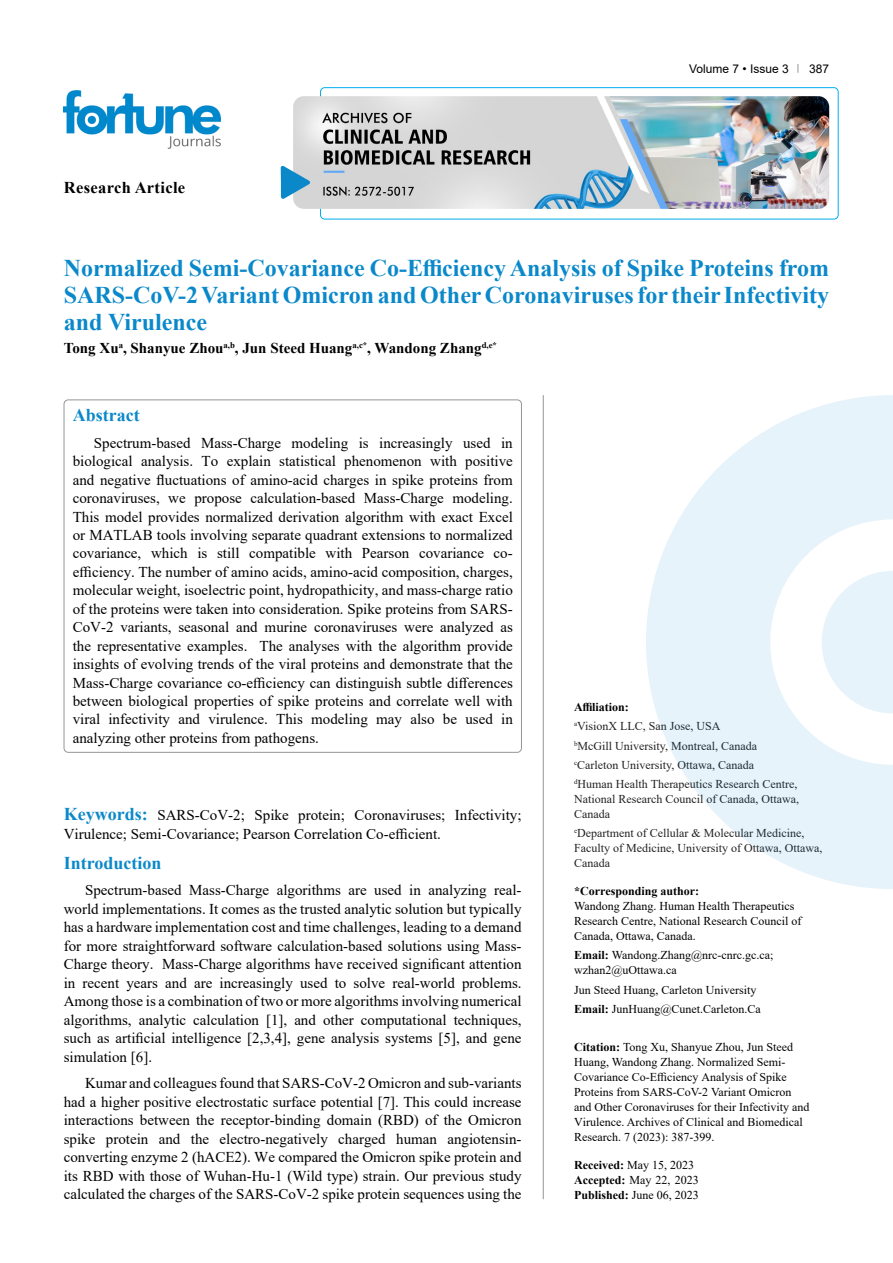
<style>
.page{position:relative;width:893px;height:1263px;background:#fff}
.page>*{position:absolute;margin:0;border:0;box-sizing:border-box;transform-origin:0 0}
.t1{font:700 24px/27px "Times New Roman";color:#0a88ca;text-align:justify}
.t2{font:700 18px "Times New Roman";color:#0a88ca}
.t3{font:700 16.5px "Times New Roman";letter-spacing:.02em;color:#000}
.t4{font:15px/18.5px "Times New Roman";color:#000;text-align:justify}
.t5{font:700 15px "Times New Roman";color:#000}
.t6{font:12px/15px "Times New Roman";color:#000}
.t7{font:12px/19.2px "Times New Roman";color:#222}
.t8{font:700 12px/15px "Times New Roman";color:#000}
.t9{font:12px "Arial";color:#000}
.t10{font:12px "Arial";color:#000}
.s1{font-weight:700;font-size:18px;color:#0a88ca}
.s2{font-weight:700;color:#000}
.s3{font-weight:700}
.s4{font-style:inherit}
.s5{font-weight:400}
</style>
<div class="page">
<div style="left:320px;top:87px;width:518px;height:132px;border:1px solid #00aeef;border-radius:4px"></div>
<img style="left:64px;top:90px;width:157px;height:59px">
<img style="left:293px;top:96px;width:536px;height:113px">
<svg style="left:281px;top:166px;width:29px;height:33px"></svg>
<hr style="left:543px;top:395px;width:1px;height:804px;background:#939598">
<svg style="left:646px;top:395px;width:247px;height:494px;fill:#e6f3fa"></svg>
<svg style="left:822px;top:571px;width:71px;height:142px"></svg>
<p class="t3" style="left:64px;top:175px;width:123px">Research Article</p>
<p class="t9" style="left:689px;top:60px;width:101px">Volume 7 • Issue 3</p>
<p class="t10" style="left:809px;top:60px;width:22px">387</p>
<h1 class="t1" style="left:64px;top:254px;width:767px">Normalized Semi-Covariance Co-Efficiency Analysis of Spike Proteins from SARS-CoV-2 Variant Omicron and Other Coronaviruses for their Infectivity and Virulence</h1>
<p class="t5" style="left:64px;top:337px;width:435px">Tong Xu<sup>a</sup>, Shanyue Zhou<sup>a,b</sup>, Jun Steed Huang<sup>a,c*</sup>, Wandong Zhang<sup>d,e*</sup></p>
<p class="t2" style="left:73px;top:402px;width:68px">Abstract</p>
<p class="t4" style="left:73px;top:433px;width:442px;text-indent:21px">Spectrum-based Mass-Charge modeling is increasingly used in biological analysis. To explain statistical phenomenon with positive and negative fluctuations of amino-acid charges in spike proteins from coronaviruses, we propose calculation-based Mass-Charge modeling.<br>This model provides normalized derivation algorithm with exact Excel or MATLAB tools involving separate quadrant extensions to normalized covariance, which is still compatible with Pearson covariance co&shy;efficiency. The number of amino acids, amino-acid composition, charges, molecular weight, isoelectric point, hydropathicity, and mass-charge ratio of the proteins were taken into consideration. Spike proteins from SARS-CoV-2 variants, seasonal and murine coronaviruses were analyzed as the representative examples. The analyses with the algorithm provide insights of evolving trends of the viral proteins and demonstrate that the Mass-Charge covariance co-efficiency can distinguish subtle differences between biological properties of spike proteins and correlate well with viral infectivity and virulence. This modeling may also be used in analyzing other proteins from pathogens.</p>
<p class="t4" style="left:64px;top:806px;width:459px"><span class="s1">Keywords:</span> SARS-CoV-2; Spike protein; Coronaviruses; Infectivity;<br>Virulence; Semi-Covariance; Pearson Correlation Co-efficient.</p>
<p class="t2" style="left:64px;top:849px;width:99px">Introduction</p>
<p class="t4" style="left:64px;top:881px;width:459px;text-indent:21px">Spectrum-based Mass-Charge algorithms are used in analyzing real&shy;world implementations. It comes as the trusted analytic solution but typically has a hardware implementation cost and time challenges, leading to a demand for more straightforward software calculation-based solutions using Mass-Charge theory. Mass-Charge algorithms have received significant attention in recent years and are increasingly used to solve real-world problems.<br>Among those is a combination of two or more algorithms involving numerical algorithms, analytic calculation [1], and other computational techniques, such as artificial intelligence [2,3,4], gene analysis systems [5], and gene simulation [6].</p>
<p class="t4" style="left:64px;top:1074px;width:459px;text-indent:21px">Kumar and colleagues found that SARS-CoV-2 Omicron and sub-variants had a higher positive electrostatic surface potential [7]. This could increase interactions between the receptor-binding domain (RBD) of the Omicron spike protein and the electro-negatively charged human angiotensin&shy;converting enzyme 2 (hACE2). We compared the Omicron spike protein and its RBD with those of Wuhan-Hu-1 (Wild type) strain. Our previous study calculated the charges of the SARS-CoV-2 spike protein sequences using the</p>
<p class="t7" style="left:574px;top:697px;width:225px"><span class="s2">Affiliation:<br></span><sup>a</sup>VisionX LLC, San Jose, USA<br><sup>b</sup>McGill University, Montreal, Canada <sup>c</sup>Carleton University, Ottawa, Canada<br><sup>d</sup>Human Health Therapeutics Research Centre,</p>
<p class="t7" style="left:574px;top:791px;width:226px;line-height:15px">National Research Council of Canada, Ottawa,<br>Canada</p>
<p class="t7" style="left:574px;top:825px;width:250px;line-height:15px"><sup>e</sup>Department of Cellular &amp; Molecular Medicine,<br>Faculty of Medicine, University of Ottawa, Ottawa,<br>Canada</p>
<p class="t8" style="left:574px;top:883px;width:127px">*Corresponding author:</p>
<p class="t6" style="left:574px;top:898px;width:229px">Wandong Zhang. Human Health Therapeutics<br>Research Centre, National Research Council of<br>Canada, Ottawa, Canada.</p>
<p class="t6" style="left:574px;top:947px;width:201px"><span class="s3">Email:</span> Wandong.Zhang@nrc-cnrc.gc.ca; wzhan2@uOttawa.ca</p>
<p class="t6" style="left:574px;top:980px;width:188px;line-height:19.2px">Jun Steed Huang, Carleton University<br><span class="s3">Email:</span> JunHuang@Cunet.Carleton.Ca</p>
<p class="t6" style="left:574px;top:1039px;width:237px"><span class="s3">Citation:</span> Tong Xu, Shanyue Zhou, Jun Steed Huang, Wandong Zhang. Normalized Semi-Covariance Co-Efficiency Analysis of Spike Proteins from SARS-CoV-2 Variant Omicron and Other Coronaviruses for their Infectivity and Virulence. Archives of Clinical and Biomedical Research. 7 (2023): <span class="s4">387-399</span>.</p>
<p class="t8" style="left:574px;top:1157px;width:126px">Received: <span class="s5">May 15, 2023<br></span>Accepted: <span class="s5">May 22, 2023<br></span>Published: <span class="s5">June 06</span><span class="s5">, 2023</span></p>
</div>
